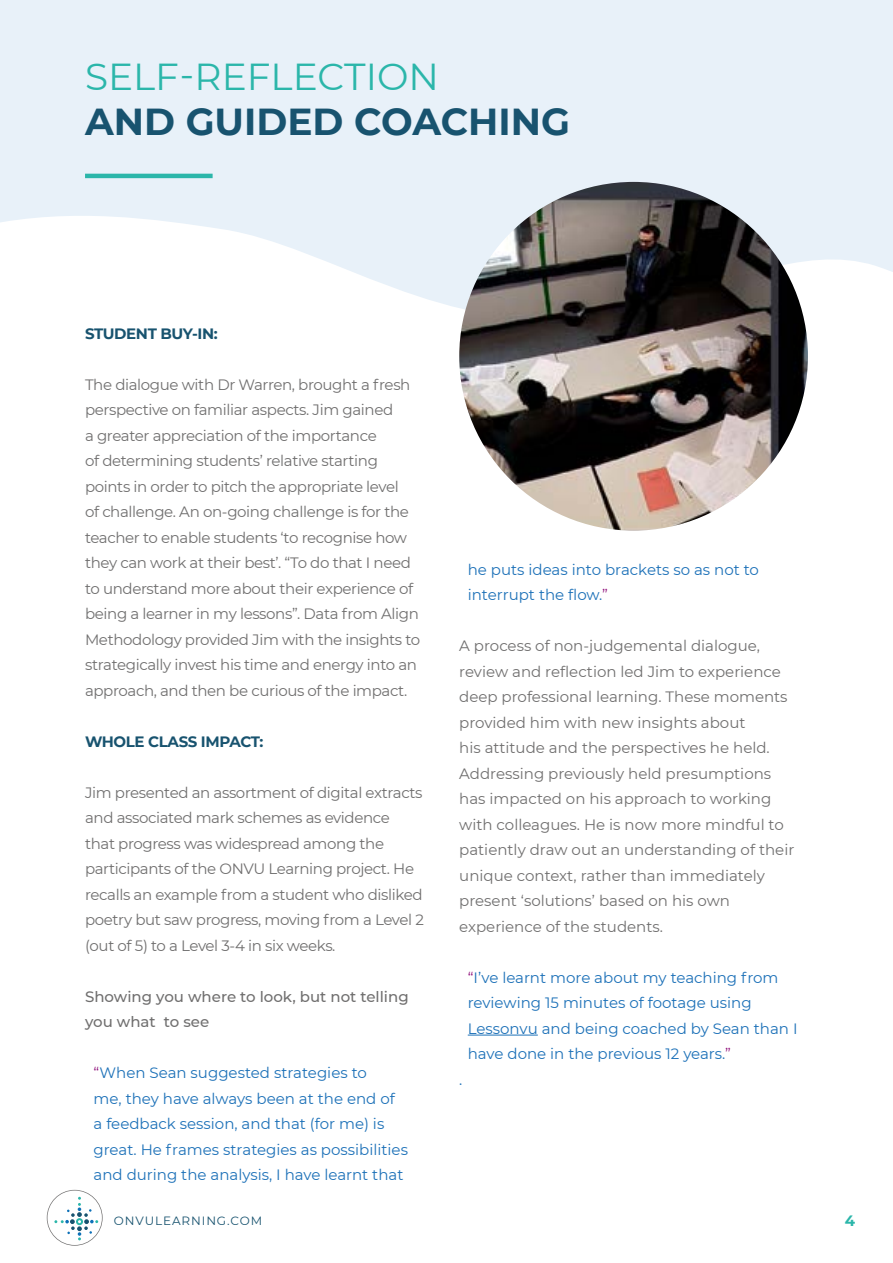
<style>
.page{position:relative;width:893px;height:1263px;background:#fff}
.page>*{position:absolute;margin:0;border:0;box-sizing:border-box;transform-origin:0 0}
.t1{font:700 37.5px "Montserrat";color:#18536f}
.t2{font:37.5px "Montserrat";color:#2bb6aa}
.t3{font:15px/25.5px "Montserrat";letter-spacing:-.025em;color:#706f6f}
.t4{font:15px/25.5px "Montserrat";color:#706f6f}
.t5{font:15px/25.5px "Montserrat";color:#1d71b8}
.t6{font:500 15px/25.5px "Montserrat";color:#706f6f}
.t7{font:700 15px "Montserrat";letter-spacing:-.025em;color:#18536f}
.t8{font:700 15px "Montserrat";color:#2bb6aa}
.t9{font:12px "Montserrat";letter-spacing:.075em;color:#18536f}
.s1{color:#951b81}
</style>
<div class="page">
<svg style="left:0;top:0;width:893px;height:341px;fill:#e8f1f9"></svg>
<img style="left:459px;top:182px;width:349px;height:349px;border-radius:174px">
<svg style="left:47px;top:1190px;width:56px;height:56px"></svg>
<hr style="left:468px;top:1035px;width:70px;height:1px;background:#1d71b8">
<hr style="left:85px;top:174px;width:128px;height:4px;background:#2bb6aa">
<h1 class="t2" style="left:85px;top:51px;width:355px">SELF-REFLECTION</h1>
<h1 class="t1" style="left:85px;top:95px;width:486px">AND GUIDED COACHING</h1>
<p class="t7" style="left:85px;top:322px;width:134px">STUDENT BUY-IN:</p>
<p class="t3" style="left:85px;top:371px;width:337px">The dialogue with Dr Warren, brought a fresh perspective on familiar aspects. Jim gained<br>a greater appreciation of the importance<br>of determining students’ relative starting points in order to pitch the appropriate level<br>of challenge. An on-going challenge is for the teacher to enable students ‘to recognise how they can work at their best’. “To do that I need to understand more about their experience of being a learner in my lessons”. Data from Align Methodology provided Jim with the insights to strategically invest his time and energy into an approach, and then be curious of the impact.</p>
<p class="t7" style="left:85px;top:730px;width:180px">WHOLE CLASS IMPACT:</p>
<p class="t3" style="left:85px;top:779px;width:340px">Jim presented an assortment of digital extracts and associated mark schemes as evidence<br>that progress was widespread among the participants of the ONVU Learning project. He recalls an example from a student who disliked poetry but saw progress, moving from a Level 2 (out of 5) to a Level 3-4 in six weeks.</p>
<p class="t6" style="left:85px;top:983px;width:325px">Showing you where to look, but not telling you what to see</p>
<p class="t5" style="left:94px;top:1059px;width:316px"><span class="s1">“</span>When Sean suggested strategies to<br>me, they have always been at the end of<br>a feedback session, and that (for me) is great. He frames strategies as possibilities and during the analysis, I have learnt that</p>
<p class="t5" style="left:468px;top:556px;width:293px">he puts ideas into brackets so as not to interrupt the flow.<span class="s1">”</span></p>
<p class="t4" style="left:459px;top:633px;width:337px">A process of non-judgemental dialogue, review and reflection led Jim to experience deep professional learning. These moments provided him with new insights about<br>his attitude and the perspectives he held.<br>Addressing previously held presumptions has impacted on his approach to working with colleagues. He is now more mindful to patiently draw out an understanding of their unique context, rather than immediately present ‘solutions’ based on his own experience of the students.</p>
<p class="t5" style="left:468px;top:964px;width:331px"><span class="s1">“</span>I’ve learnt more about my teaching from reviewing 15 minutes of footage using Lessonvu and being coached by Sean than I have done in the previous 12 years.<span class="s1">”</span></p>
<p class="t5" style="left:459px;top:1066px;width:5px">.</p>
<p class="t9" style="left:114px;top:1212px;width:150px">ONVULEARNING.COM</p>
<p class="t8" style="left:845px;top:1209px;width:12px">4</p>
</div>
